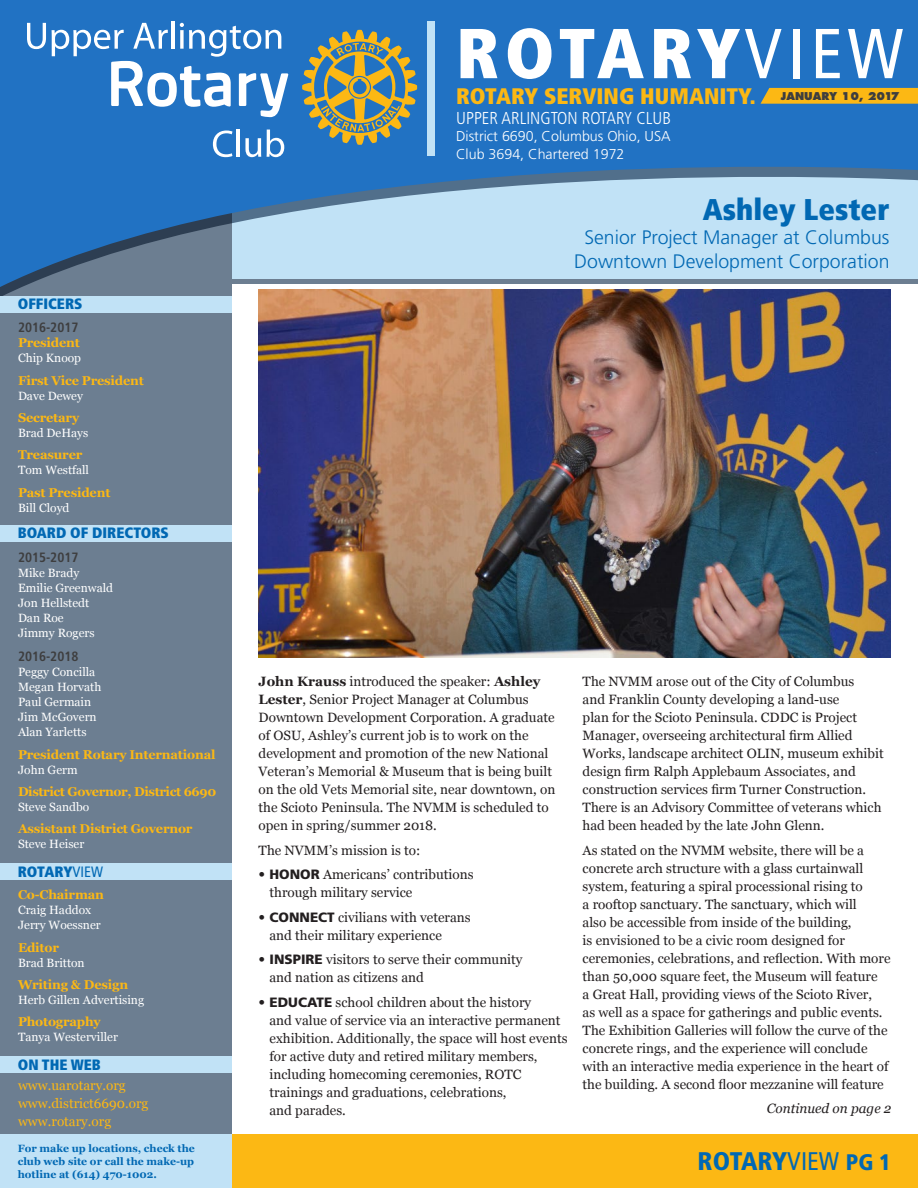
<style>
.page{position:relative;width:918px;height:1188px;background:#fff}
.page>*{position:absolute;margin:0;border:0;box-sizing:border-box;transform-origin:0 0}
.t1{font:900 condensed 70.5px "Frutiger";letter-spacing:.06em;color:#fff}
.t2{font:900 condensed 30px "Frutiger";color:#0168b3}
.t3{font:900 condensed 25.5px "Frutiger";letter-spacing:-.02em;color:#0168b3}
.t4{font:900 condensed 22.5px "Frutiger";color:#fcb814}
.t5{font:300 19.5px/24px "Frutiger";color:#0168b3;text-align:center}
.t6{font:300 condensed 17.25px "Frutiger";color:#fff}
.t7{font:900 condensed 15px "Frutiger";color:#0168b3}
.t8{font:300 14.25px/17.1px "Frutiger";color:#fff}
.t9{font:13.5px/18px "Georgia";color:#231f20}
.t10{font:13.5px/18px "Georgia";color:#fcb814}
.t11{font:700 condensed 13.5px "Frutiger";color:#3e3e3f}
.t12{font:italic 13.5px "Georgia";color:#231f20}
.t13{font:700 12.75px "Georgia";letter-spacing:-.015em;color:#fcb814}
.t14{font:12px/15px "Georgia";color:#fff}
.t15{font:700 10.5px/12.6px "Georgia";color:#0168b3;text-align:justify}
.t16{font:800 10.5px "Futura";color:#3e3e3f}
.s1{font-weight:400}
.s2{font-weight:700}
.s3{font-family:"Frutiger";font-weight:900}
.s4{font-size:22.5px}
</style>
<div class="page">
<div style="left:0;top:1134px;width:918px;height:54px;background:#fcb814"></div>
<div style="left:0;top:0;width:231px;height:1188px;background:#6c7e91"></div>
<div style="left:0;top:1134px;width:231px;height:54px;background:#c1e2f6"></div>
<svg style="left:0;top:0;width:918px;height:287px;background:#5592cc"></svg>
<svg style="left:302px;top:30px;width:115px;height:115px;background:#768d7e"></svg>
<svg style="left:27px;top:23px;width:19px;height:26px"></svg>
<hr style="left:171px;top:21px;width:4px;height:28px;background:#fff">
<svg style="left:52px;top:23px;width:236px;height:94px;background:#5593d1"></svg>
<svg style="left:213px;top:131px;width:20px;height:26px"></svg>
<hr style="left:237px;top:130px;width:3px;height:27px;background:#fff">
<svg style="left:245px;top:138px;width:16px;height:19px"></svg>
<svg style="left:267px;top:130px;width:17px;height:27px"></svg>
<div style="left:427px;top:21px;width:8px;height:135px;background:#c1e2f6"></div>
<svg style="left:761px;top:88px;width:157px;height:16px;background:#f2b41b"></svg>
<div style="left:0;top:296px;width:231px;height:16px;background:#c1e2f6"></div>
<div style="left:0;top:525px;width:231px;height:16px;background:#c1e2f6"></div>
<div style="left:0;top:864px;width:231px;height:16px;background:#c1e2f6"></div>
<div style="left:0;top:1057px;width:231px;height:16px;background:#c1e2f6"></div>
<img style="left:259px;top:289px;width:632px;height:369px">
<p class="t7" style="left:18px;top:295px;width:66px">OFFICERS</p>
<p class="t11" style="left:18px;top:320px;width:62px">2016-2017</p>
<p class="t13" style="left:18px;top:333px;width:63px">President</p>
<p class="t14" style="left:18px;top:350px;width:65px">Chip Knoop</p>
<p class="t13" style="left:18px;top:371px;width:127px">First Vice President</p>
<p class="t14" style="left:18px;top:387px;width:67px">Dave Dewey</p>
<p class="t13" style="left:18px;top:408px;width:63px">Secretary</p>
<p class="t14" style="left:18px;top:425px;width:72px">Brad DeHays</p>
<p class="t13" style="left:18px;top:445px;width:66px">Treasurer</p>
<p class="t14" style="left:18px;top:462px;width:73px">Tom Westfall</p>
<p class="t13" style="left:18px;top:483px;width:94px">Past President</p>
<p class="t14" style="left:18px;top:499px;width:53px">Bill Cloyd</p>
<p class="t7" style="left:18px;top:524px;width:153px">BOARD OF DIRECTORS</p>
<p class="t11" style="left:18px;top:549px;width:62px">2015-2017</p>
<p class="t14" style="left:18px;top:565px;width:97px">Mike Brady<br>Emilie Greenwald<br>Jon Hellstedt<br>Dan Roe<br>Jimmy Rogers</p>
<p class="t11" style="left:18px;top:649px;width:62px">2016-2018</p>
<p class="t14" style="left:18px;top:664px;width:85px">Peggy Concilla<br>Megan Horvath<br>Paul Germain<br>Jim McGovern<br>Alan Yarletts</p>
<p class="t13" style="left:18px;top:745px;width:199px">President Rotary International</p>
<p class="t14" style="left:18px;top:762px;width:61px">John Germ</p>
<p class="t13" style="left:18px;top:782px;width:200px">District Governor, District 6690</p>
<p class="t14" style="left:18px;top:799px;width:73px">Steve Sandbo</p>
<p class="t13" style="left:18px;top:819px;width:176px">Assistant District Governor</p>
<p class="t14" style="left:18px;top:836px;width:68px">Steve Heiser</p>
<p class="t7" style="left:18px;top:862px;width:87px">ROTARY<span class="s1">VIEW</span></p>
<p class="t13" style="left:18px;top:885px;width:88px">Co-Chairman</p>
<p class="t14" style="left:18px;top:902px;width:84px">Craig Haddox<br>Jerry Woessner</p>
<p class="t13" style="left:18px;top:938px;width:42px">Editor</p>
<p class="t14" style="left:18px;top:955px;width:68px">Brad Britton</p>
<p class="t13" style="left:18px;top:975px;width:112px">Writing &amp; Design</p>
<p class="t14" style="left:18px;top:992px;width:128px">Herb Gillen Advertising</p>
<p class="t13" style="left:18px;top:1012px;width:84px">Photography</p>
<p class="t14" style="left:18px;top:1029px;width:102px">Tanya Westerviller</p>
<p class="t7" style="left:18px;top:1055px;width:85px">ON THE WEB</p>
<p class="t10" style="left:18px;top:1076px;width:132px">www.uarotary.org www.district6690.org www.rotary.org</p>
<p class="t15" style="left:18px;top:1142px;width:179px">For make up locations, check the club web site or call the make-up hotline at (614) 470-1002.</p>
<h1 class="t1" style="left:456px;top:11px;width:449px">ROTARY<span class="s1">VIEW</span></h1>
<h3 class="t4" style="left:456px;top:82px;width:301px">ROTARY SERVING HUMANITY.</h3>
<p class="t6" style="left:456px;top:109px;width:216px">UPPER ARLINGTON ROTARY CLUB</p>
<p class="t8" style="left:456px;top:128px;width:216px">District 6690, Columbus Ohio, USA<br>Club 3694, Chartered 1972</p>
<p class="t16" style="left:781px;top:89px;width:120px">JANUARY 10, 2017</p>
<h2 class="t2" style="left:703px;top:191px;width:188px">Ashley Lester</h2>
<h3 class="t5" style="left:574px;top:226px;width:317px">Senior Project Manager at Columbus<br>Downtown Development Corporation</h3>
<p class="t9" style="left:259px;top:672px;width:298px"><span class="s2">John Krauss</span> introduced the speaker: <span class="s2">Ashley Lester</span>, Senior Project Manager at Columbus Downtown Development Corporation. A graduate of OSU, Ashley’s current job is to work on the development and promotion of the new National Veteran’s Memorial &amp; Museum that is being built on the old Vets Memorial site, near downtown, on the Scioto Peninsula. The NVMM is scheduled to open in spring/summer 2018.</p>
<p class="t9" style="left:259px;top:841px;width:163px">The NVMM’s mission is to:</p>
<p class="t9" style="left:270px;top:865px;width:206px;text-indent:-11px"><span class="s3">• HONOR</span> Americans’ contributions through military service</p>
<p class="t9" style="left:270px;top:907px;width:203px;text-indent:-11px"><span class="s3">• CONNECT</span> civilians with veterans and their military experience</p>
<p class="t9" style="left:270px;top:950px;width:255px;text-indent:-11px"><span class="s3">• INSPIRE</span> visitors to serve their community and nation as citizens and</p>
<p class="t9" style="left:270px;top:992px;width:299px;text-indent:-11px"><span class="s3">• EDUCATE</span> school children about the history<br>and value of service via an interactive permanent exhibition. Additionally, the space will host events for active duty and retired military members, including homecoming ceremonies, ROTC trainings and graduations, celebrations,<br>and parades.</p>
<p class="t9" style="left:583px;top:672px;width:303px">The NVMM arose out of the City of Columbus<br>and Franklin County developing a land-use<br>plan for the Scioto Peninsula. CDDC is Project Manager, overseeing architectural firm Allied Works, landscape architect OLIN, museum exhibit design firm Ralph Applebaum Associates, and construction services firm Turner Construction.<br>There is an Advisory Committee of veterans which had been headed by the late John Glenn.</p>
<p class="t9" style="left:583px;top:840px;width:309px">As stated on the NVMM website, there will be a concrete arch structure with a glass curtainwall system, featuring a spiral processional rising to<br>a rooftop sanctuary. The sanctuary, which will<br>also be accessible from inside of the building,<br>is envisioned to be a civic room designed for ceremonies, celebrations, and reflection. With more than 50,000 square feet, the Museum will feature<br>a Great Hall, providing views of the Scioto River,<br>as well as a space for gatherings and public events.<br>The Exhibition Galleries will follow the curve of the concrete rings, and the experience will conclude with an interactive media experience in the heart of the building. A second floor mezzanine will feature</p>
<p class="t12" style="left:767px;top:1099px;width:126px">Continued on page 2</p>
<h3 class="t3" style="left:698px;top:1146px;width:195px">ROTARY<span class="s1">VIEW</span> <span class="s4">PG 1</span></h3>
</div>
